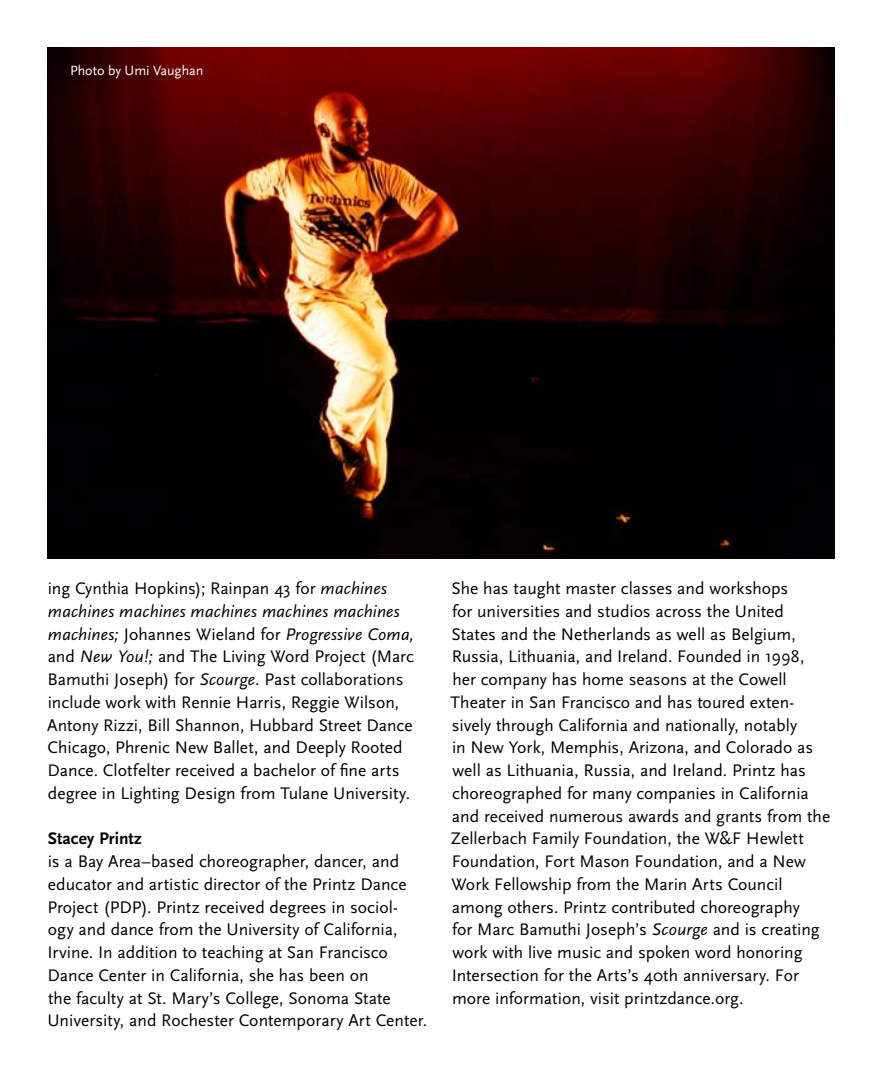
<style>
.page{position:relative;width:882px;height:1071px;background:#fff}
.page>*{position:absolute;margin:0;border:0;box-sizing:border-box;transform-origin:0 0}
.t1{font:17.5px/22.8px "Scala Sans";color:#000}
.t2{font:700 17.5px "Scala Sans";color:#000}
.t3{font:14px "Scala Sans";color:#fff}
.s1{font-style:italic}
</style>
<div class="page">
<img style="left:47px;top:47px;width:788px;height:511px">
<p class="t3" style="left:70px;top:63px;width:135px">Photo by Umi Vaughan</p>
<p class="t1" style="left:47px;top:577px;width:369px">ing Cynthia Hopkins); Rainpan 43 for <span class="s1">machines machines machines machines machines machines machines;</span> Johannes Wieland for <span class="s1">Progressive Coma, </span>and <span class="s1">New You!;</span> and The Living Word Project (Marc Bamuthi Joseph) for <span class="s1">Scourge</span>. Past collaborations include work with Rennie Harris, Reggie Wilson, Antony Rizzi, Bill Shannon, Hubbard Street Dance Chicago, Phrenic New Ballet, and Deeply Rooted Dance. Clotfelter received a bachelor of fine arts degree in Lighting Design from Tulane University.</p>
<p class="t2" style="left:48px;top:829px;width:95px">Stacey Printz</p>
<p class="t1" style="left:47px;top:850px;width:381px">is a Bay Area–based choreographer, dancer, and educator and artistic director of the Printz Dance Project (PDP). Printz received degrees in sociol&shy;ogy and dance from the University of California, Irvine. In addition to teaching at San Francisco Dance Center in California, she has been on<br>the faculty at St. Mary’s College, Sonoma State University, and Rochester Contemporary Art Center.</p>
<p class="t1" style="left:451px;top:577px;width:381px">She has taught master classes and workshops<br>for universities and studios across the United States and the Netherlands as well as Belgium, Russia, Lithuania, and Ireland. Founded in 1998, her company has home seasons at the Cowell Theater in San Francisco and has toured exten&shy;sively through California and nationally, notably<br>in New York, Memphis, Arizona, and Colorado as well as Lithuania, Russia, and Ireland. Printz has choreographed for many companies in California and received numerous awards and grants from the Zellerbach Family Foundation, the W&amp;F Hewlett Foundation, Fort Mason Foundation, and a New Work Fellowship from the Marin Arts Council among others. Printz contributed choreography<br>for Marc Bamuthi Joseph’s <span class="s1">Scourge</span> and is creating work with live music and spoken word honoring Intersection for the Arts’s 40th anniversary. For more information, visit printzdance.org.</p>
</div>
